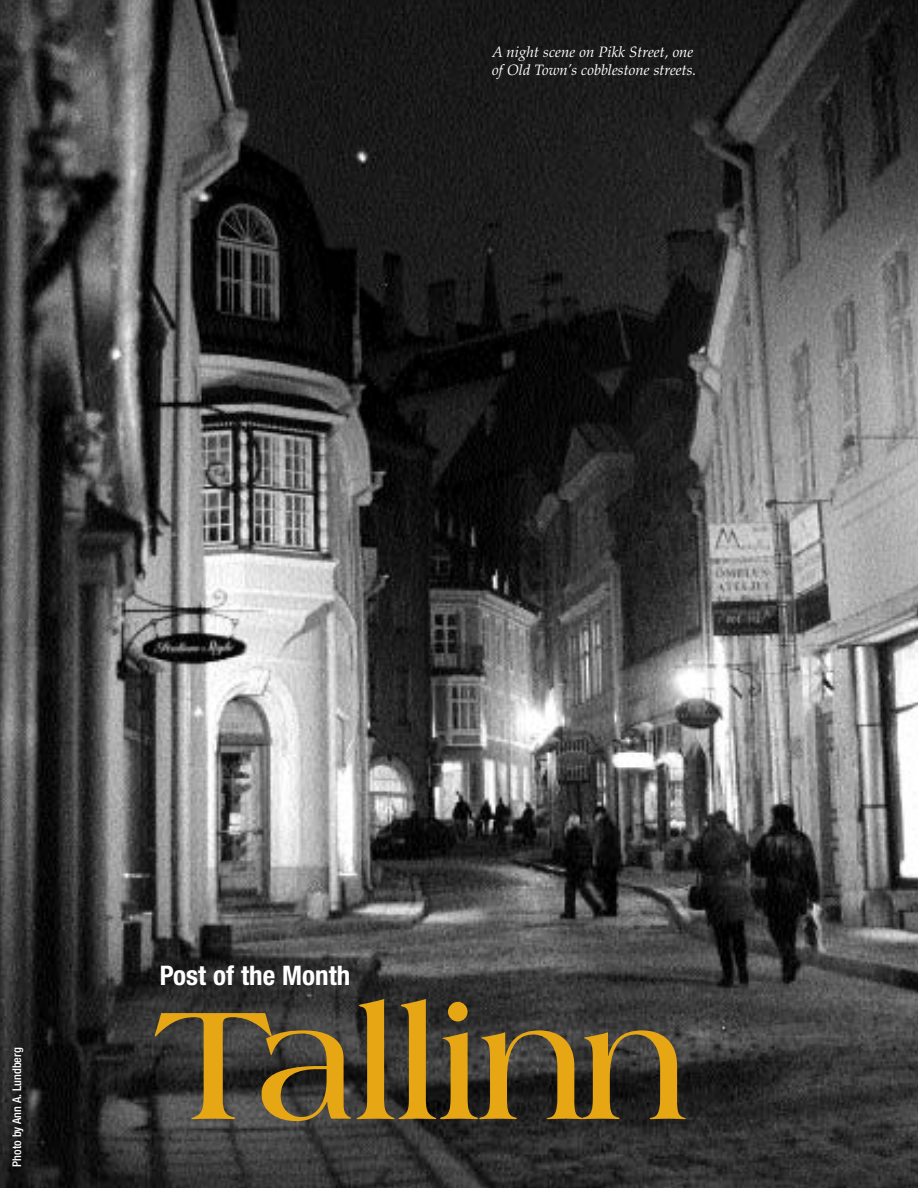
<style>
.page{position:relative;width:918px;height:1188px;background:#fff}
.page>*{position:absolute;margin:0;border:0;box-sizing:border-box;transform-origin:0 0}
.t1{font:700 165px "Americana";letter-spacing:-.025em;color:#e7a614}
.t2{font:700 condensed 27px "Helvetica Neue";color:#fff}
.t3{font:italic 15px/18px "Palatino";color:#fff}
.t4{font:500 condensed 12px "Helvetica Neue";color:#fff}
</style>
<div class="page">
<img style="left:0;top:0;width:918px;height:1188px">
<p class="t3" style="left:492px;top:45px;width:206px">A night scene on Pikk Street, one of Old Town’s cobblestone streets.</p>
<p class="t4" style="left:13px;top:1167px;width:121px;rotate:-90deg">Photo by Ann A. Lundberg</p>
<h2 class="t2" style="left:160px;top:966px;width:192px">Post of the Month</h2>
<h1 class="t1" style="left:154px;top:999px;width:535px">Tallinn</h1>
</div>
